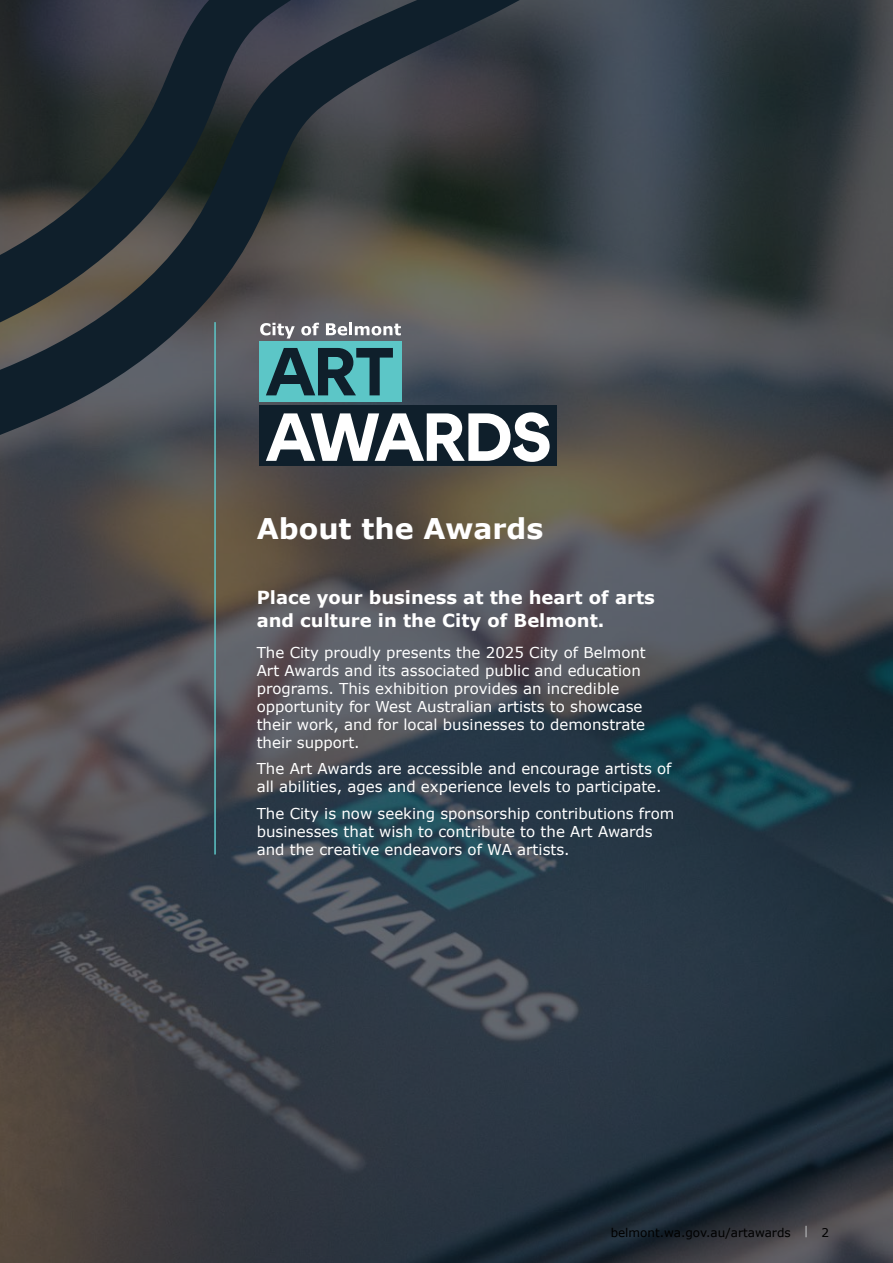
<style>
.page{position:relative;width:893px;height:1263px;background:#fff}
.page>*{position:absolute;margin:0;border:0;box-sizing:border-box;transform-origin:0 0}
.t1{font:700 28.5px "Verdana";color:#fff}
.t2{font:700 18px/22.5px "Verdana";color:#fff}
.t3{font:15px/18px "Verdana";color:#fff}
.t4{font:12px "Verdana";color:#000}
.s1{color:#bcbec0}
</style>
<div class="page">
<img style="left:0;top:0;width:893px;height:1263px">
<svg style="left:0;top:0;width:712px;height:750px;background:#44474a"></svg>
<hr style="left:214px;top:322px;width:2px;height:532px;background:#5cc6c7">
<div style="left:259px;top:341px;width:143px;height:60px;background:#5cc6c7"></div>
<div style="left:259px;top:406px;width:298px;height:60px;background:#0f1f2b"></div>
<svg style="left:266px;top:348px;width:127px;height:47px"></svg>
<svg style="left:266px;top:412px;width:284px;height:50px"></svg>
<svg style="left:260px;top:323px;width:35px;height:15px"></svg>
<svg style="left:301px;top:323px;width:18px;height:12px"></svg>
<svg style="left:326px;top:323px;width:75px;height:12px"></svg>
<svg style="left:892px;top:723px;width:1px;height:540px"></svg>
<h1 class="t1" style="left:257px;top:509px;width:288px">About the Awards</h1>
<p class="t2" style="left:257px;top:586px;width:400px">Place your business at the heart of arts and culture in the City of Belmont.</p>
<p class="t3" style="left:257px;top:643px;width:391px">The City proudly presents the 2025 City of Belmont Art Awards and its associated public and education programs. This exhibition provides an incredible opportunity for West Australian artists to showcase their work, and for local businesses to demonstrate their support.</p>
<p class="t3" style="left:257px;top:759px;width:416px">The Art Awards are accessible and encourage artists of all abilities, ages and experience levels to participate.</p>
<p class="t3" style="left:257px;top:804px;width:419px">The City is now seeking sponsorship contributions from businesses that wish to contribute to the Art Awards and the creative endeavors of WA artists.</p>
<p class="t4" style="left:611px;top:1224px;width:220px">belmont.wa.gov.au/artawards <span class="s1">|</span> 2</p>
</div>
